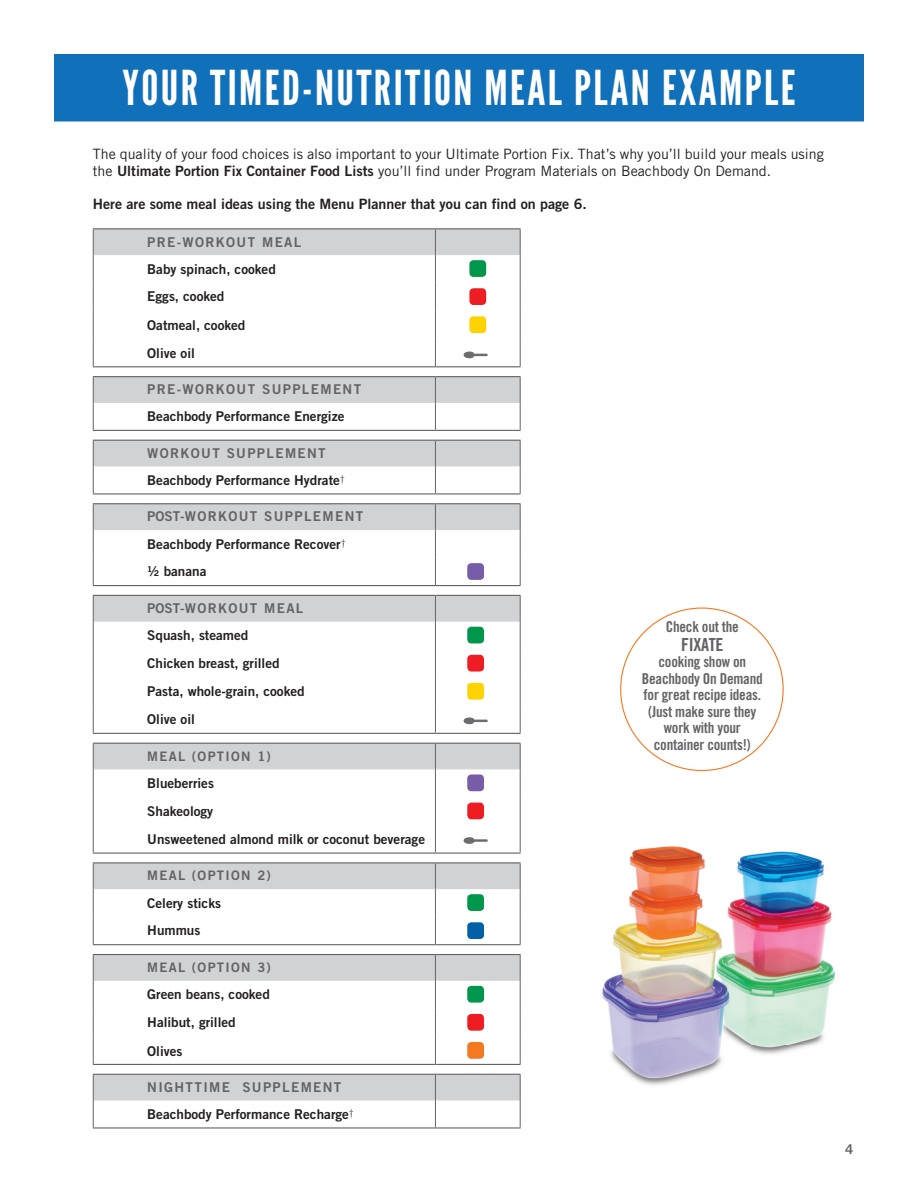
<style>
.page{position:relative;width:918px;height:1188px;background:#fff}
.page>*{position:absolute;margin:0;border:0;box-sizing:border-box;transform-origin:0 0}
.t1{font:48px "League Gothic";letter-spacing:.05em;color:#fff}
.t2{font:18px "Trade Gothic Bold Condensed No.";letter-spacing:-.015em;color:#636366}
.t3{font:15px/16.5px "Trade Gothic Bold Condensed No.";letter-spacing:-.015em;color:#636366;text-align:center}
.t4{font:500 14.25px/16.5px "Trade Gothic";color:#231f20}
.t5{font:14.25px "Trade Gothic Bold Two";color:#231f20}
.t6{font:13.5px/28px "Trade Gothic Bold Two";color:#231f20}
.t7{font:13.5px "Trade Gothic Bold Two";letter-spacing:.1em;color:#636366}
.t8{font:13.05px "Trade Gothic Bold Two";letter-spacing:.1em;color:#636366}
.s1{font-family:"Trade Gothic Bold Two";font-weight:400}
.s2{color:#636366}
.s3{font-family:"Trade Gothic";font-weight:300;font-size:10.5px}
</style>
<div class="page">
<div style="left:55px;top:55px;width:808px;height:66px;background:#1070b9"></div>
<div style="left:54px;top:54px;width:810px;height:68px;border:1px solid #1070b9"></div>
<img style="left:602px;top:846px;width:234px;height:240px">
<div style="left:94px;top:229px;width:426px;height:25px;background:#d1d2d4"></div>
<svg style="left:93px;top:255px;width:427px;height:872px"></svg>
<hr style="left:94px;top:254px;width:341px;height:1px;background:#d1d2d4">
<hr style="left:436px;top:254px;width:84px;height:1px;background:#d1d2d4">
<hr style="left:94px;top:402px;width:341px;height:1px;background:#d1d2d4">
<hr style="left:436px;top:402px;width:84px;height:1px;background:#d1d2d4">
<hr style="left:94px;top:465px;width:341px;height:1px;background:#d1d2d4">
<hr style="left:436px;top:465px;width:84px;height:1px;background:#d1d2d4">
<hr style="left:94px;top:529px;width:341px;height:1px;background:#d1d2d4">
<hr style="left:436px;top:529px;width:84px;height:1px;background:#d1d2d4">
<hr style="left:94px;top:620px;width:341px;height:2px;background:#d1d2d4">
<hr style="left:436px;top:620px;width:84px;height:2px;background:#d1d2d4">
<hr style="left:94px;top:768px;width:341px;height:1px;background:#d1d2d4">
<hr style="left:436px;top:768px;width:84px;height:1px;background:#d1d2d4">
<hr style="left:94px;top:888px;width:341px;height:1px;background:#d1d2d4">
<hr style="left:436px;top:888px;width:84px;height:1px;background:#d1d2d4">
<hr style="left:94px;top:980px;width:341px;height:1px;background:#d1d2d4">
<hr style="left:436px;top:980px;width:84px;height:1px;background:#d1d2d4">
<hr style="left:94px;top:1099px;width:341px;height:1px;background:#d1d2d4">
<hr style="left:436px;top:1099px;width:84px;height:1px;background:#d1d2d4">
<hr style="left:93px;top:366px;width:342px;height:1px;background:#636366">
<hr style="left:435px;top:366px;width:86px;height:1px;background:#636366">
<hr style="left:93px;top:376px;width:342px;height:1px;background:#636366">
<hr style="left:435px;top:376px;width:86px;height:1px;background:#636366">
<hr style="left:93px;top:430px;width:342px;height:1px;background:#636366">
<hr style="left:435px;top:430px;width:86px;height:1px;background:#636366">
<hr style="left:93px;top:440px;width:342px;height:1px;background:#636366">
<hr style="left:435px;top:440px;width:86px;height:1px;background:#636366">
<hr style="left:93px;top:493px;width:342px;height:1px;background:#636366">
<hr style="left:435px;top:493px;width:86px;height:1px;background:#636366">
<hr style="left:93px;top:503px;width:342px;height:1px;background:#636366">
<hr style="left:435px;top:503px;width:86px;height:1px;background:#636366">
<hr style="left:93px;top:585px;width:342px;height:1px;background:#636366">
<hr style="left:435px;top:585px;width:86px;height:1px;background:#636366">
<hr style="left:93px;top:595px;width:342px;height:1px;background:#636366">
<hr style="left:435px;top:595px;width:86px;height:1px;background:#636366">
<hr style="left:93px;top:733px;width:342px;height:1px;background:#636366">
<hr style="left:435px;top:733px;width:86px;height:1px;background:#636366">
<hr style="left:93px;top:743px;width:342px;height:1px;background:#636366">
<hr style="left:435px;top:743px;width:86px;height:1px;background:#636366">
<hr style="left:93px;top:853px;width:342px;height:1px;background:#636366">
<hr style="left:435px;top:853px;width:86px;height:1px;background:#636366">
<hr style="left:93px;top:862px;width:342px;height:1px;background:#636366">
<hr style="left:435px;top:862px;width:86px;height:1px;background:#636366">
<hr style="left:93px;top:954px;width:342px;height:1px;background:#636366">
<hr style="left:435px;top:954px;width:86px;height:1px;background:#636366">
<hr style="left:93px;top:1074px;width:342px;height:1px;background:#636366">
<hr style="left:435px;top:1074px;width:86px;height:1px;background:#636366">
<hr style="left:93px;top:228px;width:342px;height:1px;background:#636366">
<hr style="left:435px;top:228px;width:86px;height:1px;background:#636366">
<hr style="left:93px;top:1127px;width:342px;height:2px;background:#636366">
<hr style="left:435px;top:1127px;width:86px;height:2px;background:#636366">
<svg style="left:93px;top:377px;width:1px;height:53px"></svg>
<svg style="left:435px;top:377px;width:1px;height:53px"></svg>
<svg style="left:520px;top:377px;width:1px;height:53px"></svg>
<svg style="left:93px;top:441px;width:1px;height:52px"></svg>
<svg style="left:435px;top:441px;width:1px;height:52px"></svg>
<svg style="left:520px;top:441px;width:1px;height:52px"></svg>
<svg style="left:93px;top:504px;width:1px;height:81px"></svg>
<svg style="left:435px;top:504px;width:1px;height:81px"></svg>
<svg style="left:520px;top:504px;width:1px;height:81px"></svg>
<svg style="left:93px;top:229px;width:1px;height:137px"></svg>
<svg style="left:435px;top:229px;width:1px;height:137px"></svg>
<svg style="left:520px;top:229px;width:1px;height:137px"></svg>
<svg style="left:93px;top:596px;width:1px;height:137px"></svg>
<svg style="left:435px;top:596px;width:1px;height:137px"></svg>
<svg style="left:520px;top:596px;width:1px;height:137px"></svg>
<svg style="left:93px;top:744px;width:1px;height:109px"></svg>
<svg style="left:435px;top:744px;width:1px;height:109px"></svg>
<svg style="left:520px;top:744px;width:1px;height:109px"></svg>
<svg style="left:93px;top:863px;width:1px;height:81px"></svg>
<svg style="left:435px;top:863px;width:1px;height:81px"></svg>
<svg style="left:520px;top:863px;width:1px;height:81px"></svg>
<svg style="left:93px;top:955px;width:1px;height:109px"></svg>
<svg style="left:435px;top:955px;width:1px;height:109px"></svg>
<svg style="left:520px;top:955px;width:1px;height:109px"></svg>
<svg style="left:93px;top:1075px;width:1px;height:52px"></svg>
<svg style="left:435px;top:1075px;width:1px;height:52px"></svg>
<svg style="left:520px;top:1075px;width:1px;height:52px"></svg>
<hr style="left:93px;top:944px;width:342px;height:1px;background:#636366">
<hr style="left:435px;top:944px;width:86px;height:1px;background:#636366">
<hr style="left:93px;top:1064px;width:342px;height:1px;background:#636366">
<hr style="left:435px;top:1064px;width:86px;height:1px;background:#636366">
<div style="left:469px;top:260px;width:17px;height:17px;background:#00964c;border-radius:4px"></div>
<div style="left:469px;top:288px;width:17px;height:17px;background:#ee1d23;border-radius:4px"></div>
<div style="left:469px;top:316px;width:17px;height:17px;background:#fed304;border-radius:4px"></div>
<svg style="left:464px;top:351px;width:24px;height:7px"></svg>
<div style="left:467px;top:563px;width:17px;height:17px;background:#785ca7;border-radius:4px"></div>
<div style="left:467px;top:627px;width:17px;height:16px;background:#00964c;border-radius:4px"></div>
<div style="left:467px;top:655px;width:17px;height:17px;background:#ee1d23;border-radius:4px"></div>
<div style="left:467px;top:683px;width:17px;height:17px;background:#fed304;border-radius:4px"></div>
<svg style="left:464px;top:717px;width:24px;height:7px"></svg>
<div style="left:467px;top:775px;width:17px;height:16px;background:#785ca7;border-radius:4px"></div>
<div style="left:467px;top:803px;width:17px;height:16px;background:#ee1d23;border-radius:4px"></div>
<svg style="left:464px;top:837px;width:24px;height:7px"></svg>
<div style="left:467px;top:894px;width:17px;height:17px;background:#00964c;border-radius:4px"></div>
<div style="left:467px;top:922px;width:17px;height:17px;background:#0160a8;border-radius:4px"></div>
<div style="left:467px;top:986px;width:17px;height:17px;background:#00964c;border-radius:4px"></div>
<div style="left:467px;top:1014px;width:17px;height:17px;background:#ee1d23;border-radius:4px"></div>
<div style="left:467px;top:1042px;width:17px;height:17px;background:#f47921;border-radius:4px"></div>
<h1 class="t1" style="left:123px;top:60px;width:674px">YOUR TIMED-NUTRITION MEAL PLAN EXAMPLE</h1>
<p class="t4" style="left:93px;top:146px;width:733px">The quality of your food choices is also important to your Ultimate Portion Fix. That’s why you’ll build your meals using the <span class="s1">Ultimate Portion Fix Container Food Lists</span> you’ll find under Program Materials on Beachbody On Demand.</p>
<p class="t5" style="left:93px;top:195px;width:495px">Here are some meal ideas using the Menu Planner that you can find on page 6.</p>
<p class="t7" style="left:147px;top:233px;width:156px">PRE-WORKOUT MEAL</p>
<p class="t6" style="left:147px;top:255px;width:130px">Baby spinach, cooked<br>Eggs, cooked<br>Oatmeal, cooked<br>Olive oil</p>
<p class="t7" style="left:147px;top:381px;width:215px">PRE-WORKOUT SUPPLEMENT</p>
<p class="t6" style="left:147px;top:402px;width:199px">Beachbody Performance Energize</p>
<p class="t6" style="left:147px;top:439px;width:199px;line-height:26.8px"><span class="s2">WORKOUT SUPPLEMENT<br></span>Beachbody Performance Hydrate<span class="s3">†</span></p>
<p class="t6" style="left:147px;top:503px;width:218px;line-height:27.3px"><span class="s2">POST-WORKOUT SUPPLEMENT<br></span>Beachbody Performance Recover<span class="s3">†<br></span>½ banana</p>
<p class="t7" style="left:147px;top:600px;width:158px">POST-WORKOUT MEAL</p>
<p class="t6" style="left:147px;top:621px;width:159px">Squash, steamed<br>Chicken breast, grilled<br>Pasta, whole-grain, cooked<br>Olive oil</p>
<p class="t8" style="left:147px;top:748px;width:125px">MEAL (OPTION 1)</p>
<p class="t6" style="left:147px;top:769px;width:279px">Blueberries<br>Shakeology<br>Unsweetened almond milk or coconut beverage</p>
<p class="t8" style="left:147px;top:868px;width:125px">MEAL (OPTION 2)</p>
<p class="t6" style="left:147px;top:889px;width:75px;line-height:27.5px">Celery sticks<br>Hummus</p>
<p class="t8" style="left:147px;top:959px;width:125px">MEAL (OPTION 3)</p>
<p class="t6" style="left:147px;top:980px;width:124px">Green beans, cooked<br>Halibut, grilled<br>Olives</p>
<p class="t6" style="left:147px;top:1073px;width:208px;line-height:26.8px"><span class="s2">NIGHTTIME SUPPLEMENT<br></span>Beachbody Performance Recharge<span class="s3">†</span></p>
<p class="t3" style="left:666px;top:618px;width:75px">Check out the</p>
<h2 class="t2" style="left:681px;top:633px;width:44px">FIXATE</h2>
<p class="t3" style="left:642px;top:654px;width:122px">cooking show on<br>Beachbody On Demand for great recipe ideas. (Just make sure they work with your container counts!)</p>
<p class="t7" style="left:845px;top:1141px;width:10px">4</p>
</div>
